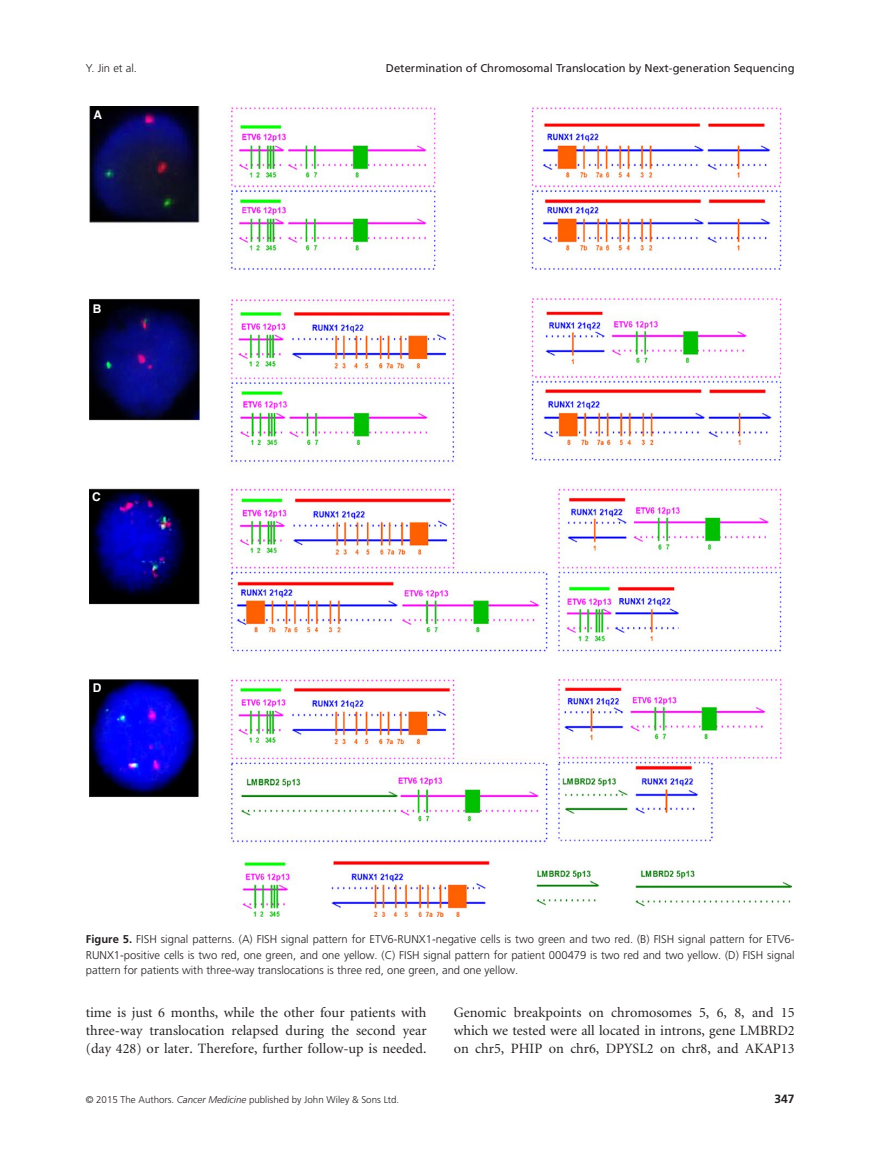
<style>
.page{position:relative;width:893px;height:1174px;background:#fff}
.page>*{position:absolute;margin:0;border:0;box-sizing:border-box;transform-origin:0 0}
.t1{font:14.25px/18px "Minion";color:#231f20;text-align:justify}
.t2{font:700 12px "Helvetica";color:#fff}
.t3{font:700 12px "Frutiger";color:#231f20}
.t4{font:300 11.25px/15.8px "Frutiger";color:#231f20;text-align:justify}
.t5{font:11.25px "Frutiger";color:#231f20}
.t6{font:300 9.75px "Frutiger";color:#231f20}
.s1{font-weight:700}
.s2{font-style:italic}
</style>
<div class="page">
<img style="left:89px;top:107px;width:702px;height:809px">
<p class="t4" style="left:86px;top:60px;width:53px">Y. Jin et al.</p>
<p class="t5" style="left:386px;top:61px;width:410px">Determination of Chromosomal Translocation by Next-generation Sequencing</p>
<p class="t2" style="left:93px;top:108px;width:10px">A</p>
<p class="t2" style="left:93px;top:301px;width:10px">B</p>
<p class="t2" style="left:92px;top:490px;width:10px">C</p>
<p class="t2" style="left:93px;top:680px;width:10px">D</p>
<p class="t4" style="left:86px;top:931px;width:710px"><span class="s1">Figure 5.</span> FISH signal patterns. (A) FISH signal pattern for ETV6-RUNX1-negative cells is two green and two red. (B) FISH signal pattern for ETV6- RUNX1-positive cells is two red, one green, and one yellow. (C) FISH signal pattern for patient 000479 is two red and two yellow. (D) FISH signal pattern for patients with three-way translocations is three red, one green, and one yellow.</p>
<p class="t1" style="left:86px;top:1004px;width:342px">time is just 6 months, while the other four patients with three-way translocation relapsed during the second year (day 428) or later. Therefore, further follow-up is needed.</p>
<p class="t1" style="left:454px;top:1004px;width:342px">Genomic breakpoints on chromosomes 5, 6, 8, and 15 which we tested were all located in introns, gene LMBRD2 on chr5, PHIP on chr6, DPYSL2 on chr8, and AKAP13</p>
<p class="t6" style="left:86px;top:1094px;width:315px">© 2015 The Authors. <span class="s2">Cancer Medicine</span> published by John Wiley &amp; Sons Ltd.</p>
<p class="t3" style="left:775px;top:1091px;width:22px">347</p>
</div>
